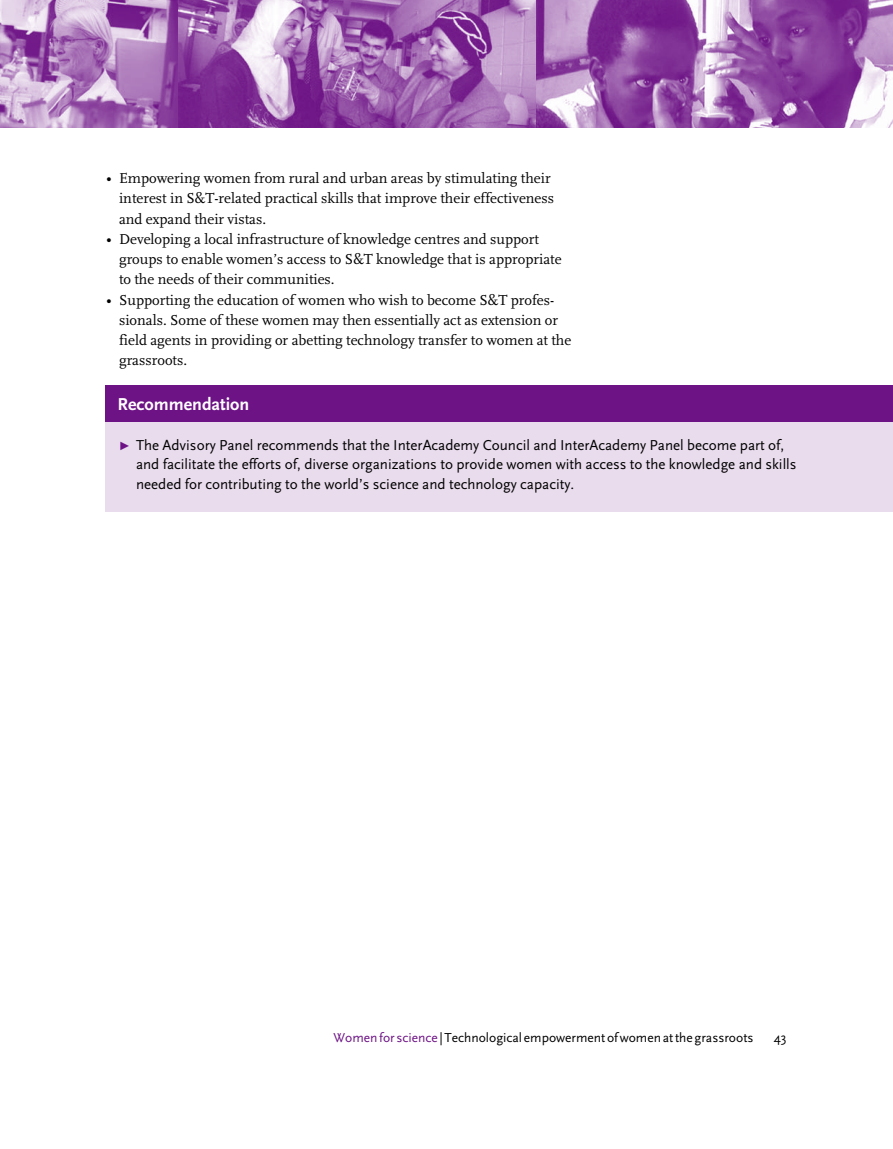
<style>
.page{position:relative;width:893px;height:1149px;background:#fff}
.page>*{position:absolute;margin:0;border:0;box-sizing:border-box;transform-origin:0 0}
.t1{font:700 18px "Scala Sans";color:#fff}
.t2{font:15px/20.2px "Scala";color:#000}
.t3{font:15px/19.5px "Scala Sans";color:#000}
.t4{font:13.5px "Scala Sans";color:#000}
.s1{font-family:"Scala LF";font-size:16.5px}
.s2{font-family:"Arial";font-size:12px;color:#6d1385}
.s3{color:#6d1385}
</style>
<div class="page">
<img style="left:0;top:0;width:893px;height:128px">
<div style="left:105px;top:385px;width:788px;height:37px;background:#6d1385"></div>
<div style="left:105px;top:422px;width:788px;height:90px;background:#e9dced"></div>
<p class="t2" style="left:119px;top:168px;width:437px;text-indent:-13px"><span class="s1">•</span> Empowering women from rural and urban areas by stimulating their interest in S&amp;T-related practical skills that improve their effectiveness and expand their vistas.</p>
<p class="t2" style="left:119px;top:229px;width:444px;text-indent:-13px"><span class="s1">•</span> Developing a local infrastructure of knowledge centres and support groups to enable women’s access to S&amp;T knowledge that is appropriate to the needs of their communities.</p>
<p class="t2" style="left:119px;top:290px;width:454px;text-indent:-13px"><span class="s1">•</span> Supporting the education of women who wish to become S&amp;T profes&shy;sionals. Some of these women may then essentially act as extension or field agents in providing or abetting technology transfer to women at the grassroots.</p>
<p class="t1" style="left:118px;top:395px;width:133px">Recommendation</p>
<p class="t3" style="left:136px;top:435px;width:662px;text-indent:-17px"><span class="s2">►</span> The Advisory Panel recommends that the InterAcademy Council and InterAcademy Panel become part of, and facilitate the efforts of, diverse organizations to provide women with access to the knowledge and skills needed for contributing to the world’s science and technology capacity.</p>
<p class="t4" style="left:333px;top:1030px;width:430px"><span class="s3">Women for science</span> |Technological empowerment of women at the grassroots 43</p>
</div>
